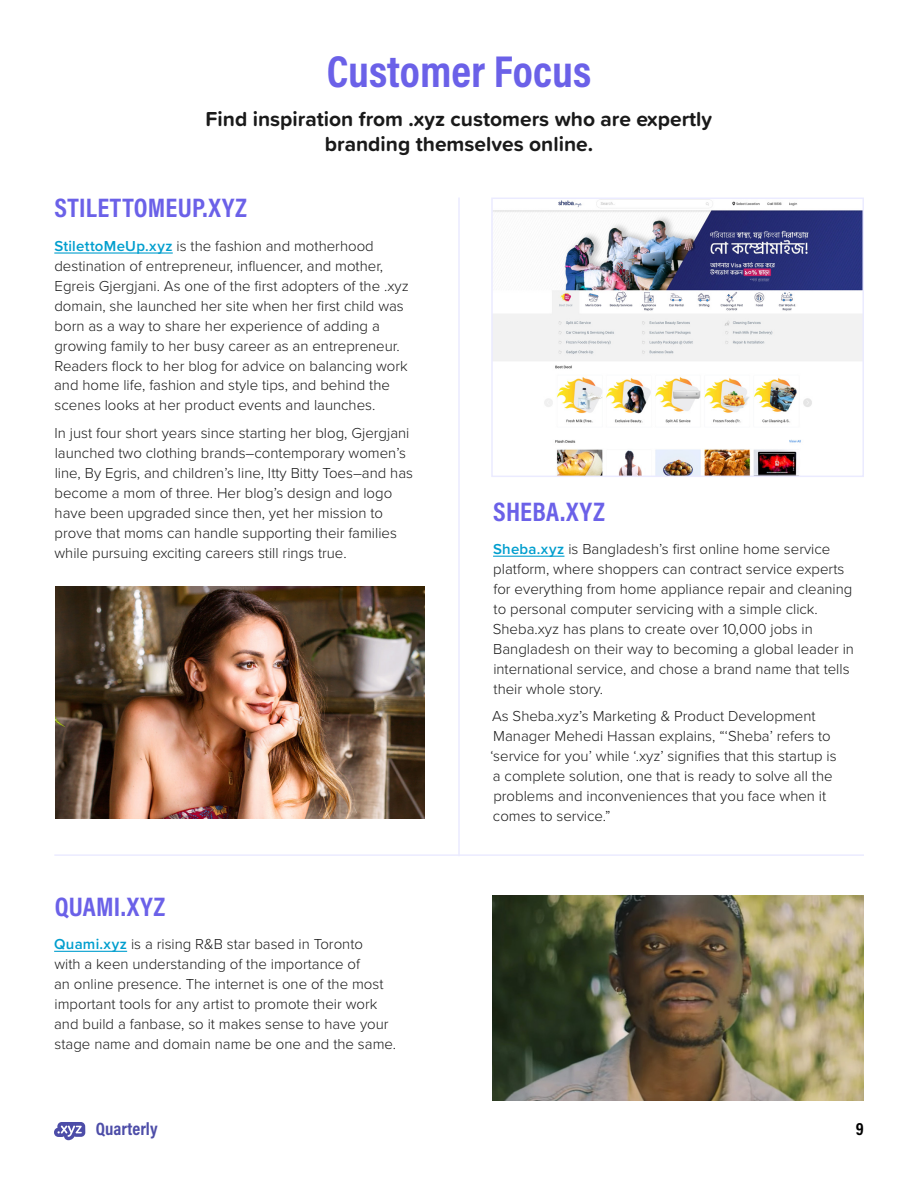
<style>
.page{position:relative;width:918px;height:1188px;background:#fff}
.page>*{position:absolute;margin:0;border:0;box-sizing:border-box;transform-origin:0 0}
.t1{font:700 45px "Acumin Pro Cond";color:#6b61e8}
.t2{font:700 27px "Acumin Pro Cond";letter-spacing:.01em;color:#6b61e8}
.t3{font:700 21px/25.2px "Proxima Soft";color:#1a1a1a;text-align:center}
.t4{font:700 18px "Acumin Pro Cond";color:#4d4da8}
.t5{font:700 18px "Acumin Pro Cond";color:#000}
.t6{font:300 15px/20px "Proxima Nova";color:#1a1a1a}
.s1{font-weight:600;color:#009ece}
</style>
<div class="page">
<svg style="left:54px;top:1122px;width:31px;height:18px"></svg>
<hr style="left:54px;top:854px;width:810px;height:2px;background:#ebebff">
<img style="left:494px;top:201px;width:367px;height:273px">
<div style="left:491px;top:198px;width:373px;height:279px;border:2px solid #ebebff"></div>
<img style="left:56px;top:586px;width:368px;height:233px">
<img style="left:493px;top:896px;width:371px;height:204px">
<hr style="left:54px;top:951px;width:73px;height:1px;background:#009ece">
<hr style="left:493px;top:556px;width:71px;height:1px;background:#009ece">
<hr style="left:54px;top:252px;width:119px;height:2px;background:#009ece">
<hr style="left:458px;top:198px;width:2px;height:658px;background:#ebebff">
<h1 class="t1" style="left:327px;top:42px;width:266px">Customer Focus</h1>
<h3 class="t3" style="left:206px;top:105px;width:508px">Find inspiration from .xyz customers who are expertly branding themselves online.</h3>
<h2 class="t2" style="left:55px;top:190px;width:194px">STILETTOMEUP.XYZ</h2>
<p class="t6" style="left:54px;top:235px;width:356px"><span class="s1">StilettoMeUp.xyz</span> is the fashion and motherhood destination of entrepreneur, influencer, and mother, Egreis Gjergjani. As one of the first adopters of the .xyz domain, she launched her site when her first child was born as a way to share her experience of adding a growing family to her busy career as an entrepreneur.<br>Readers flock to her blog for advice on balancing work and home life, fashion and style tips, and behind the scenes looks at her product events and launches.</p>
<p class="t6" style="left:55px;top:422px;width:360px">In just four short years since starting her blog, Gjergjani launched two clothing brands–contemporary women’s line, By Egris, and children’s line, Itty Bitty Toes–and has become a mom of three. Her blog’s design and logo have been upgraded since then, yet her mission to prove that moms can handle supporting their families while pursuing exciting careers still rings true.</p>
<h2 class="t2" style="left:55px;top:889px;width:112px">QUAMI.XYZ</h2>
<p class="t6" style="left:54px;top:933px;width:344px"><span class="s1">Quami.xyz</span> is a rising R&amp;B star based in Toronto<br>with a keen understanding of the importance of<br>an online presence. The internet is one of the most important tools for any artist to promote their work and build a fanbase, so it makes sense to have your stage name and domain name be one and the same.</p>
<h2 class="t2" style="left:493px;top:493px;width:113px">SHEBA.XYZ</h2>
<p class="t6" style="left:493px;top:538px;width:363px"><span class="s1">Sheba.xyz</span> is Bangladesh’s first online home service platform, where shoppers can contract service experts for everything from home appliance repair and cleaning to personal computer servicing with a simple click.<br>Sheba.xyz has plans to create over 10,000 jobs in Bangladesh on their way to becoming a global leader in international service, and chose a brand name that tells their whole story.</p>
<p class="t6" style="left:490px;top:705px;width:348px">As Sheba.xyz’s Marketing &amp; Product Development Manager Mehedi Hassan explains, “‘Sheba’ refers to ‘service for you’ while ‘.xyz’ signifies that this startup is a complete solution, one that is ready to solve all the problems and inconveniences that you face when it comes to service.”</p>
<p class="t4" style="left:96px;top:1117px;width:63px">Quarterly</p>
<p class="t5" style="left:856px;top:1117px;width:10px">9</p>
</div>
